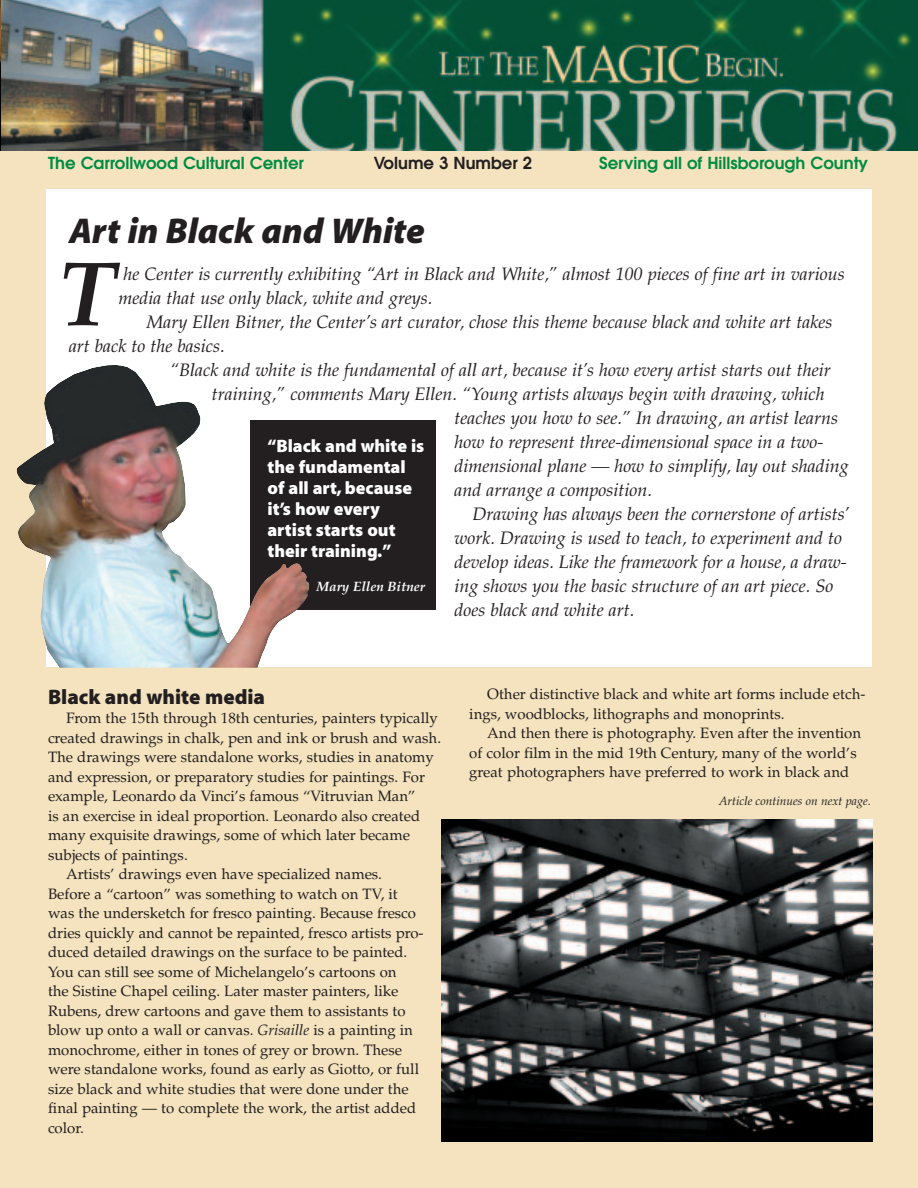
<style>
.page{position:relative;width:918px;height:1188px;background:#f4e3be}
.page>*{position:absolute;margin:0;border:0;box-sizing:border-box;transform-origin:0 0}
.t1{font:italic 700 91.5px "Palatino";color:#231f20}
.t2{font:36px "Myriad MM It 830 600";color:#231f20}
.t3{font:21px "Myriad MM 830 600";color:#231f20}
.t4{font:italic 18px/24px "Palatino";color:#231f20}
.t5{font:18px/21px "Myriad MM 830 600";color:#fff}
.t6{font:600 16.5px "Avant Garde";color:#008b43}
.t7{font:600 16.5px "Avant Garde";color:#231f20}
.t8{font:15px/19.5px "Palatino";color:#231f20}
.t9{font:italic 700 13.5px "Palatino";color:#fff}
.t10{font:italic 12px "Palatino";color:#231f20}
.s1{font-style:italic}
</style>
<div class="page">
<div style="left:47px;top:190px;width:825px;height:477px;background:#fff"></div>
<img style="left:0;top:0;width:917px;height:150px">
<div style="left:250px;top:420px;width:186px;height:190px;background:#231f20"></div>
<img style="left:16px;top:365px;width:294px;height:303px">
<img style="left:441px;top:820px;width:432px;height:321px">
<p class="t6" style="left:48px;top:157px;width:257px">The Carrollwood Cultural Center</p>
<p class="t7" style="left:374px;top:157px;width:160px">Volume 3 Number 2</p>
<p class="t6" style="left:599px;top:157px;width:271px">Serving all of Hillsborough County</p>
<h2 class="t2" style="left:69px;top:217px;width:357px">Art in Black and White</h2>
<h1 class="t1" style="left:58px;top:259px;width:57px">T</h1>
<p class="t4" style="left:119px;top:264px;width:728px">he Center is currently exhibiting “Art in Black and White,” almost 100 pieces of fine art in various media that use only black, white and greys.</p>
<p class="t4" style="left:146px;top:312px;width:688px">Mary Ellen Bitner, the Center’s art curator, chose this theme because black and white art takes</p>
<p class="t4" style="left:69px;top:336px;width:157px">art back to the basics.</p>
<p class="t4" style="left:170px;top:360px;width:662px">“Black and white is the fundamental of all art, because it’s how every artist starts out their</p>
<p class="t4" style="left:212px;top:384px;width:614px">training,” comments Mary Ellen. “Young artists always begin with drawing, which</p>
<p class="t4" style="left:454px;top:408px;width:385px">teaches you how to see.” In drawing, an artist learns</p>
<p class="t4" style="left:454px;top:432px;width:370px">how to represent three-dimensional space in a two-</p>
<p class="t4" style="left:454px;top:456px;width:396px">dimensional plane — how to simplify, lay out shading</p>
<p class="t4" style="left:454px;top:480px;width:199px">and arrange a composition.</p>
<p class="t4" style="left:472px;top:504px;width:379px">Drawing has always been the cornerstone of artists’</p>
<p class="t4" style="left:454px;top:528px;width:389px">work. Drawing is used to teach, to experiment and to</p>
<p class="t4" style="left:454px;top:552px;width:394px">develop ideas. Like the framework for a house, a draw-</p>
<p class="t4" style="left:454px;top:576px;width:380px">ing shows you the basic structure of an art piece. So</p>
<p class="t4" style="left:454px;top:600px;width:181px">does black and white art.</p>
<p class="t5" style="left:267px;top:437px;width:158px">“Black and white is the fundamental of all art, because it’s how every artist starts out their training.”</p>
<p class="t9" style="left:316px;top:581px;width:110px">Mary Ellen Bitner</p>
<h3 class="t3" style="left:48px;top:689px;width:219px">Black and white media</h3>
<p class="t8" style="left:66px;top:710px;width:373px">From the 15th through 18th centuries, painters typically</p>
<p class="t8" style="left:48px;top:730px;width:395px">created drawings in chalk, pen and ink or brush and wash.</p>
<p class="t8" style="left:48px;top:749px;width:387px">The drawings were standalone works, studies in anatomy</p>
<p class="t8" style="left:48px;top:769px;width:378px">and expression, or preparatory studies for paintings. For</p>
<p class="t8" style="left:48px;top:788px;width:369px">example, Leonardo da Vinci’s famous “Vitruvian Man”</p>
<p class="t8" style="left:48px;top:808px;width:374px">is an exercise in ideal proportion. Leonardo also created</p>
<p class="t8" style="left:48px;top:827px;width:363px">many exquisite drawings, some of which later became</p>
<p class="t8" style="left:48px;top:847px;width:141px">subjects of paintings.</p>
<p class="t8" style="left:66px;top:866px;width:317px">Artists’ drawings even have specialized names.</p>
<p class="t8" style="left:48px;top:886px;width:351px">Before a “cartoon” was something to watch on TV, it</p>
<p class="t8" style="left:48px;top:905px;width:370px">was the undersketch for fresco painting. Because fresco</p>
<p class="t8" style="left:48px;top:925px;width:377px">dries quickly and cannot be repainted, fresco artists pro-</p>
<p class="t8" style="left:48px;top:944px;width:361px">duced detailed drawings on the surface to be painted.</p>
<p class="t8" style="left:48px;top:964px;width:350px">You can still see some of Michelangelo’s cartoons on</p>
<p class="t8" style="left:48px;top:983px;width:352px">the Sistine Chapel ceiling. Later master painters, like</p>
<p class="t8" style="left:48px;top:1003px;width:359px">Rubens, drew cartoons and gave them to assistants to</p>
<p class="t8" style="left:48px;top:1022px;width:366px">blow up onto a wall or canvas. <span class="s1">Grisaille</span> is a painting in</p>
<p class="t8" style="left:48px;top:1042px;width:356px">monochrome, either in tones of grey or brown. These</p>
<p class="t8" style="left:48px;top:1061px;width:373px">were standalone works, found as early as Giotto, or full</p>
<p class="t8" style="left:48px;top:1081px;width:362px">size black and white studies that were done under the</p>
<p class="t8" style="left:48px;top:1100px;width:370px">final painting — to complete the work, the artist added</p>
<p class="t8" style="left:48px;top:1120px;width:37px">color.</p>
<p class="t8" style="left:469px;top:686px;width:398px;text-indent:18px">Other distinctive black and white art forms include etch&shy;ings, woodblocks, lithographs and monoprints.</p>
<p class="t8" style="left:469px;top:725px;width:393px;text-indent:18px">And then there is photography. Even after the invention of color film in the mid 19th Century, many of the world’s great photographers have preferred to work in black and</p>
<p class="t10" style="left:719px;top:796px;width:153px">Article continues on next page.</p>
</div>
